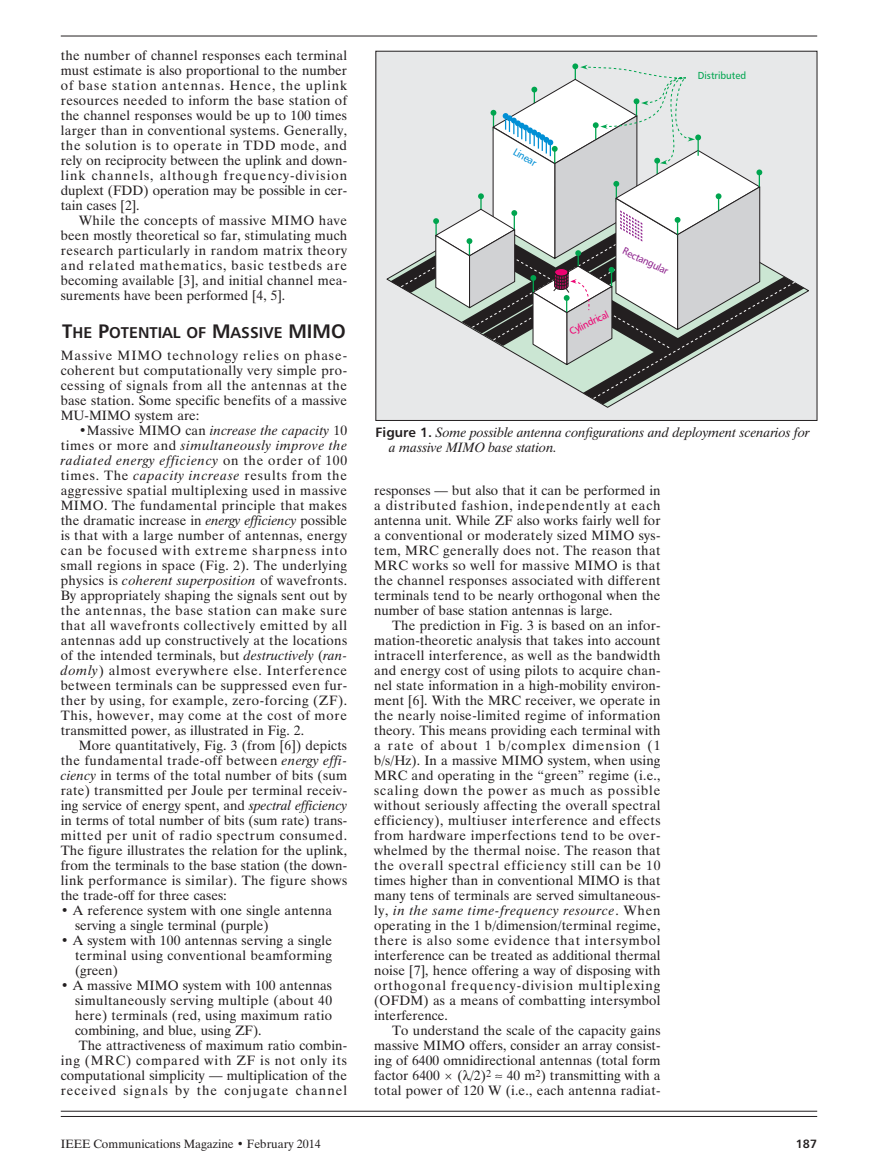
<style>
.page{position:relative;width:878px;height:1175px;background:#fff}
.page>*{position:absolute;margin:0;border:0;box-sizing:border-box;transform-origin:0 0}
.t1{font:15.6px "Humanist 777 BT Bold B";color:#231f20}
.t2{font:13.5px/15px "Dutch 801 BT";letter-spacing:.01em;color:#231f20;text-align:justify}
.t3{font:italic 13.5px/15px "Dutch 801 BT";color:#231f20}
.t4{font:13.5px "Dutch 801 BT";letter-spacing:.03em;color:#231f20}
.t5{font:13.5px "Dutch 801 BT";letter-spacing:.075em;color:#231f20}
.t6{font:13.5px "Dutch 801 BT";letter-spacing:.06em;color:#231f20}
.t7{font:12px "Dutch 801 BT";color:#231f20}
.t8{font:12px "Humanist 777 BT Bold B";color:#231f20}
.t9{font:10.2px "Humanist 777 BT Roman B";color:#00a54f;scale:.95 1}
.t10{font:10.2px "Humanist 777 BT Roman B";color:#ed0372;scale:.95 1}
.t11{font:10.2px "Humanist 777 BT Roman B";color:#90268f;scale:.95 1}
.t12{font:10.2px "Humanist 777 BT Roman B";color:#008fd5;scale:.95 1}
.s1{font-size:19.5px}
.s2{font-style:italic}
.s3{font-family:"Humanist 777 BT Bold B";font-style:normal}
</style>
<div class="page">
<hr style="left:61px;top:36px;width:756px;height:1px;background:#231f20">
<hr style="left:61px;top:1116px;width:756px;height:1px;background:#231f20">
<hr style="left:61px;top:1110px;width:756px;height:1px;background:#231f20">
<div style="left:376px;top:51px;width:441px;height:369px;background:#e7e8e9"></div>
<svg style="left:390px;top:63px;width:405px;height:336px"></svg>
<p class="t2" style="left:61px;top:49px;width:288px">the number of channel responses each terminal must estimate is also proportional to the number of base station antennas. Hence, the uplink resources needed to inform the base station of the channel responses would be up to 100 times larger than in conventional systems. Generally, the solution is to operate in TDD mode, and rely on reciprocity between the uplink and down&shy;link channels, although frequency-division duplext (FDD) operation may be possible in cer&shy;tain cases [2].</p>
<p class="t2" style="left:61px;top:214px;width:288px;text-indent:18px">While the concepts of massive MIMO have been mostly theoretical so far, stimulating much research particularly in random matrix theory and related mathematics, basic testbeds are becoming available [3], and initial channel mea&shy;surements have been performed [4, 5].</p>
<p class="t1" style="left:62px;top:326px;width:285px"><span class="s1">T</span>HE <span class="s1">P</span>OTENTIAL OF <span class="s1">M</span>ASSIVE <span class="s1">MIMO</span></p>
<p class="t2" style="left:61px;top:349px;width:288px">Massive MIMO technology relies on phase&shy;coherent but computationally very simple pro&shy;cessing of signals from all the antennas at the base station. Some specific benefits of a massive MU-MIMO system are:</p>
<p class="t2" style="left:61px;top:424px;width:288px;text-indent:18px">•Massive MIMO can <span class="s2">increase the capacity</span> 10 times or more and <span class="s2">simultaneously improve the radiated energy efficiency</span> on the order of 100 times. The <span class="s2">capacity increase</span> results from the aggressive spatial multiplexing used in massive MIMO. The fundamental principle that makes the dramatic increase in <span class="s2">energy efficiency</span> possible is that with a large number of antennas, energy can be focused with extreme sharpness into small regions in space (Fig. 2). The underlying physics is <span class="s2">coherent superposition</span> of wavefronts.<br>By appropriately shaping the signals sent out by the antennas, the base station can make sure that all wavefronts collectively emitted by all antennas add up constructively at the locations of the intended terminals, but <span class="s2">destructively</span> (<span class="s2">ran&shy;domly</span>) almost everywhere else. Interference between terminals can be suppressed even fur&shy;ther by using, for example, zero-forcing (ZF).<br>This, however, may come at the cost of more transmitted power, as illustrated in Fig. 2.</p>
<p class="t2" style="left:61px;top:739px;width:288px;text-indent:18px">More quantitatively, Fig. 3 (from [6]) depicts the fundamental trade-off between <span class="s2">energy effi&shy;ciency</span> in terms of the total number of bits (sum rate) transmitted per Joule per terminal receiv&shy;ing service of energy spent, and <span class="s2">spectral efficiency </span>in terms of total number of bits (sum rate) trans&shy;mitted per unit of radio spectrum consumed.<br>The figure illustrates the relation for the uplink, from the terminals to the base station (the down&shy;link performance is similar). The figure shows the trade-off for three cases:</p>
<p class="t2" style="left:75px;top:904px;width:258px;text-indent:-14px">• A reference system with one single antenna serving a single terminal (purple)</p>
<p class="t2" style="left:75px;top:934px;width:258px;text-indent:-14px">• A system with 100 antennas serving a single terminal using conventional beamforming (green)</p>
<p class="t2" style="left:61px;top:979px;width:273px">• A massive MIMO system with 100 antennas</p>
<p class="t4" style="left:75px;top:995px;width:258px">simultaneously serving multiple (about 40</p>
<p class="t2" style="left:75px;top:1009px;width:258px">here) terminals (red, using maximum ratio</p>
<p class="t2" style="left:75px;top:1024px;width:188px">combining, and blue, using ZF).</p>
<p class="t2" style="left:79px;top:1039px;width:270px">The attractiveness of maximum ratio combin-</p>
<p class="t6" style="left:61px;top:1055px;width:288px">ing (MRC) compared with ZF is not only its</p>
<p class="t2" style="left:61px;top:1069px;width:288px">computational simplicity — multiplication of the</p>
<p class="t5" style="left:61px;top:1085px;width:288px">received signals by the conjugate channel</p>
<p class="t12" style="left:516px;top:147px;width:28px;rotate:30deg">Linear</p>
<p class="t9" style="left:697px;top:72px;width:52px">Distributed</p>
<p class="t11" style="left:625px;top:246px;width:54px;rotate:26deg">Rectangular</p>
<p class="t10" style="left:568px;top:328px;width:46px;rotate:-26deg">Cylindrical</p>
<p class="t3" style="left:389px;top:426px;width:422px;text-indent:-14px"><span class="s3">Figure 1.</span> Some possible antenna configurations and deployment scenarios for a massive MIMO base station.</p>
<p class="t2" style="left:374px;top:484px;width:288px">responses — but also that it can be performed in a distributed fashion, independently at each antenna unit. While ZF also works fairly well for a conventional or moderately sized MIMO sys&shy;tem, MRC generally does not. The reason that MRC works so well for massive MIMO is that the channel responses associated with different terminals tend to be nearly orthogonal when the number of base station antennas is large.</p>
<p class="t2" style="left:374px;top:619px;width:288px;text-indent:18px">The prediction in Fig. 3 is based on an infor&shy;mation-theoretic analysis that takes into account intracell interference, as well as the bandwidth and energy cost of using pilots to acquire chan&shy;nel state information in a high-mobility environ&shy;ment [6]. With the MRC receiver, we operate in the nearly noise-limited regime of information theory. This means providing each terminal with a rate of about 1 b/complex dimension (1 b/s/Hz). In a massive MIMO system, when using MRC and operating in the “green” regime (i.e., scaling down the power as much as possible without seriously affecting the overall spectral efficiency), multiuser interference and effects from hardware imperfections tend to be over&shy;whelmed by the thermal noise. The reason that the overall spectral efficiency still can be 10 times higher than in conventional MIMO is that many tens of terminals are served simultaneous&shy;ly, <span class="s2">in the same time-frequency resource</span>. When operating in the 1 b/dimension/terminal regime, there is also some evidence that intersymbol interference can be treated as additional thermal noise [7], hence offering a way of disposing with orthogonal frequency-division multiplexing (OFDM) as a means of combatting intersymbol interference.</p>
<p class="t2" style="left:374px;top:1024px;width:288px;text-indent:18px">To understand the scale of the capacity gains massive MIMO offers, consider an array consist&shy;ing of 6400 omnidirectional antennas (total form factor 6400</p>
<p class="t2" style="left:374px;top:1069px;width:288px;text-align:right">(●/2)<sup>2</sup> 40 m<sup>2</sup>) transmitting with a<br>total power of 120 W (i.e., each antenna radiat-</p>
<p class="t7" style="left:61px;top:1139px;width:261px">IEEE Communications Magazine • February 2014</p>
<p class="t8" style="left:795px;top:1138px;width:23px">187</p>
</div>
